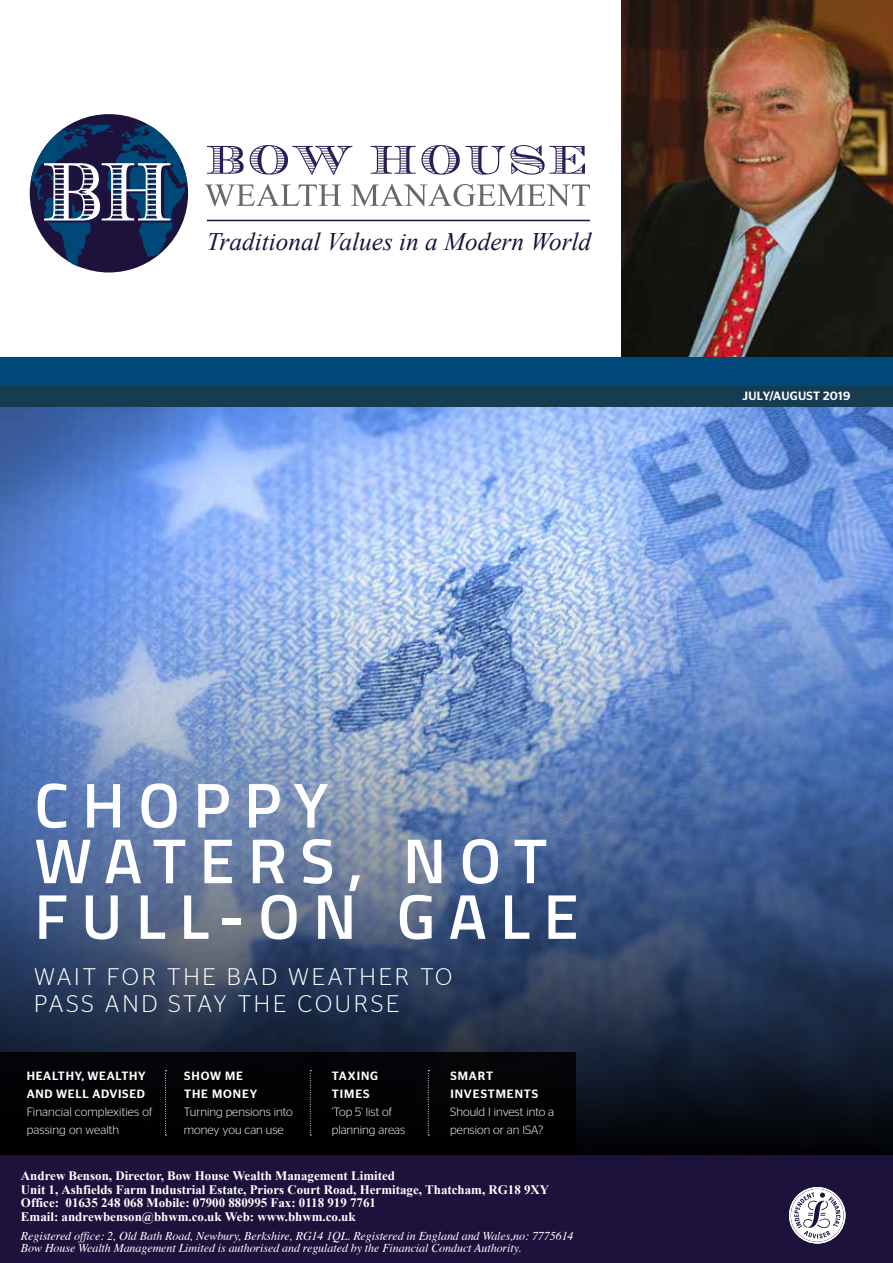
<style>
.page{position:relative;width:893px;height:1263px;background:#fff}
.page>*{position:absolute;margin:0;border:0;box-sizing:border-box;transform-origin:0 0}
.t1{font:600 63.45px/55.7px "Titillium";letter-spacing:.21em;color:#fff}
.t2{font:italic 25.2px "Times New Roman";color:#1c123c}
.t3{font:300 24px/27px "Stag Sans";letter-spacing:.12em;color:#fff}
.t4{font:700 12.9px/13.5px "Times New Roman";color:#fff}
.t5{font:italic 12px/12px "Times";letter-spacing:-.005em;color:#fff}
.t6{font:300 12px/18px "Stag Sans";color:#fff}
.t7{font:500 12px/18px "Stag Sans";letter-spacing:.06em;color:#fff}
.t8{font:500 12px/18px "Stag Sans";letter-spacing:.08em;color:#fff}
.t9{font:500 12px "Stag Sans";letter-spacing:.03em;color:#fff}
</style>
<div class="page">
<img style="left:0;top:407px;width:893px;height:116px">
<img style="left:0;top:523px;width:893px;height:632px">
<div style="left:0;top:1052px;width:575px;height:103px;background:#000"></div>
<div style="left:0;top:383px;width:893px;height:24px;background:#163c52"></div>
<svg style="left:165px;top:1070px;width:1px;height:66px"></svg>
<svg style="left:310px;top:1070px;width:1px;height:66px"></svg>
<svg style="left:428px;top:1070px;width:1px;height:66px"></svg>
<img style="left:621px;top:0;width:272px;height:357px">
<div style="left:0;top:1155px;width:893px;height:108px;background:#1c123c"></div>
<div style="left:0;top:357px;width:893px;height:29px;background:#004877"></div>
<svg style="left:792px;top:1190px;width:51px;height:51px"></svg>
<div style="left:791px;top:1189px;width:52px;height:52px;border:1px solid #fff;border-radius:50%"></div>
<div style="left:789px;top:1187px;width:56px;height:56px;border:2px solid #fff;border-radius:50%"></div>
<svg style="left:794px;top:1192px;width:46px;height:46px;background:#c7c4cf"></svg>
<svg style="left:205px;top:184px;width:136px;height:22px"></svg>
<svg style="left:351px;top:184px;width:239px;height:22px"></svg>
<svg style="left:207px;top:146px;width:37px;height:28px"></svg>
<svg style="left:250px;top:145px;width:102px;height:30px"></svg>
<svg style="left:371px;top:145px;width:214px;height:30px"></svg>
<div style="left:30px;top:114px;width:158px;height:158px;background:#1c123c;border-radius:50%"></div>
<svg style="left:31px;top:124px;width:156px;height:143px"></svg>
<hr style="left:207px;top:220px;width:383px;height:1px;background:#1c123c">
<h2 class="t2" style="left:207px;top:224px;width:386px">Traditional Values in a Modern World</h2>
<p class="t9" style="left:742px;top:389px;width:109px">JULY/AUGUST 2019</p>
<h1 class="t1" style="left:34px;top:774px;width:546px">CHOPPY<br>WATERS, NOT<br>FULL-ON GALE</h1>
<h3 class="t3" style="left:34px;top:963px;width:420px">WAIT FOR THE BAD WEATHER TO<br>PASS AND STAY THE COURSE</h3>
<p class="t8" style="left:450px;top:1067px;width:89px">SMART<br>INVESTMENTS</p>
<p class="t6" style="left:450px;top:1103px;width:105px">Should I invest into a pension or an ISA?</p>
<p class="t4" style="left:21px;top:1169px;width:530px">Andrew Benson, Director, Bow House Wealth Management Limited<br>Unit 1, Ashfields Farm Industrial Estate, Priors Court Road, Hermitage, Thatcham, RG18 9XY Office: 01635 248 068 Mobile: 07900 880995 Fax: 0118 919 7761<br>Email: andrewbenson@bhwm.co.uk Web: www.bhwm.co.uk</p>
<p class="t5" style="left:21px;top:1230px;width:554px">Registered office: 2, Old Bath Road, Newbury, Berkshire, RG14 1QL. Registered in England and Wales,no: 7775614<br>Bow House Wealth Management Limited is authorised and regulated by the Financial Conduct Authority.</p>
<p class="t7" style="left:184px;top:1067px;width:75px">SHOW ME<br>THE MONEY</p>
<p class="t6" style="left:184px;top:1103px;width:110px">Turning pensions into money you can use</p>
<p class="t8" style="left:332px;top:1067px;width:48px">TAXING<br>TIMES</p>
<p class="t6" style="left:332px;top:1103px;width:75px">‘Top 5’ list of planning areas</p>
<p class="t7" style="left:27px;top:1067px;width:120px">HEALTHY, WEALTHY<br>AND WELL ADVISED</p>
<p class="t6" style="left:27px;top:1103px;width:127px">Financial complexities of passing on wealth</p>
</div>
